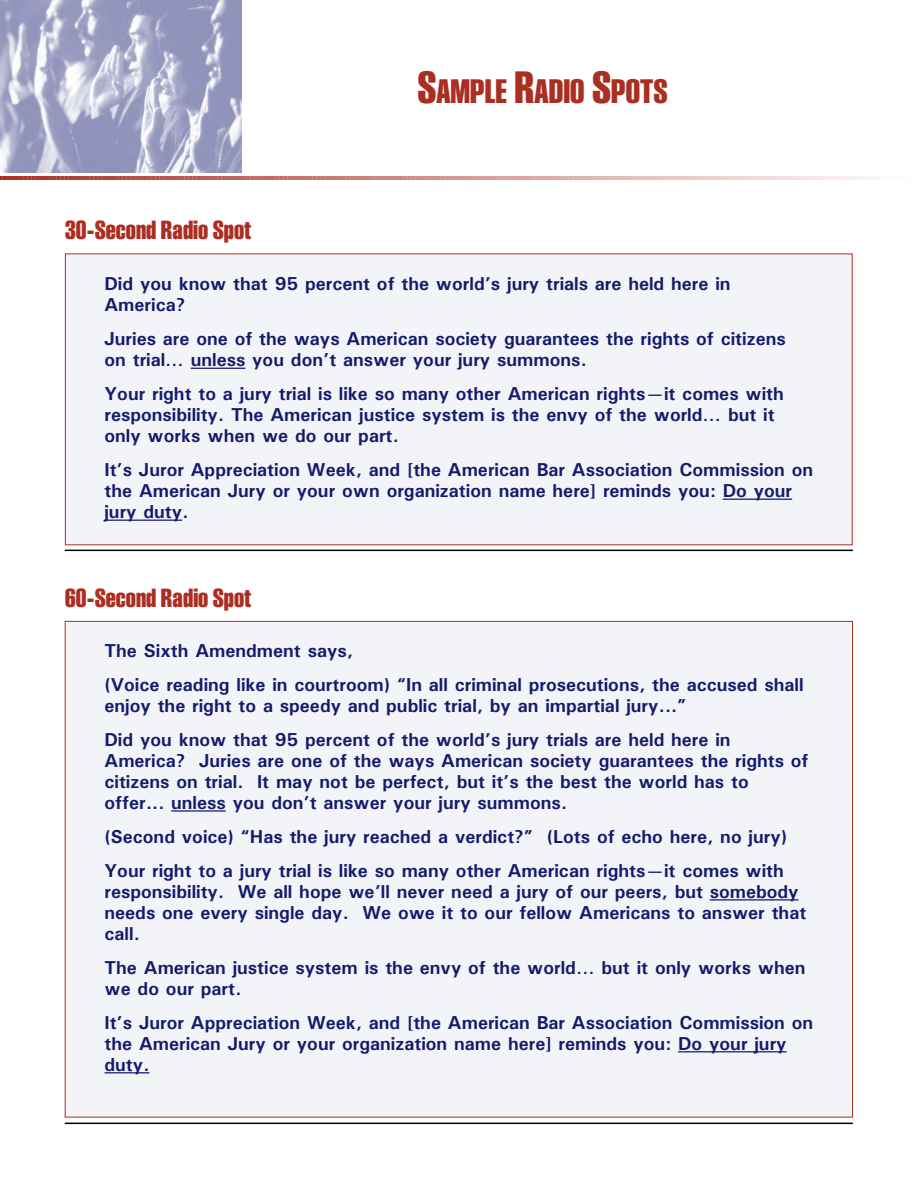
<style>
.page{position:relative;width:918px;height:1188px;background:#fff}
.page>*{position:absolute;margin:0;border:0;box-sizing:border-box;transform-origin:0 0}
.t1{font:700 34.8px "Smart Sans";color:#aa2f22}
.t2{font:700 27px "Smart Sans";color:#aa2f22}
.t3{font:700 18.75px/21px "Univers";color:#141a6c}
.s1{font-size:46.5px}
</style>
<div class="page">
<div style="left:65px;top:254px;width:787px;height:291px;background:#f3f4f8"></div>
<svg style="left:0;top:176px;width:874px;height:4px;background:#d3948d"></svg>
<hr style="left:191px;top:368px;width:54px;height:1px;background:#141a6c">
<hr style="left:723px;top:499px;width:69px;height:1px;background:#141a6c">
<hr style="left:104px;top:520px;width:78px;height:1px;background:#141a6c">
<div style="left:65px;top:621px;width:787px;height:496px;background:#f3f4f8"></div>
<hr style="left:171px;top:810px;width:55px;height:2px;background:#141a6c">
<hr style="left:710px;top:899px;width:89px;height:2px;background:#141a6c">
<hr style="left:678px;top:1051px;width:109px;height:1px;background:#141a6c">
<hr style="left:105px;top:1072px;width:44px;height:1px;background:#141a6c">
<hr style="left:65px;top:550px;width:788px;height:1px;background:#000">
<hr style="left:65px;top:1123px;width:788px;height:1px;background:#000">
<img style="left:0;top:0;width:241px;height:173px">
<h2 class="t2" style="left:65px;top:221px;width:188px">30-Second Radio Spot</h2>
<h1 class="t1" style="left:417px;top:79px;width:252px"><span class="s1">S</span>AMPLE <span class="s1">R</span>ADIO <span class="s1">S</span>POTS</h1>
<p class="t3" style="left:104px;top:273px;width:628px">Did you know that 95 percent of the world’s jury trials are held here in<br>America?</p>
<p class="t3" style="left:104px;top:328px;width:683px">Juries are one of the ways American society guarantees the rights of citizens on trial… unless you don’t answer your jury summons.</p>
<p class="t3" style="left:104px;top:383px;width:681px">Your right to a jury trial is like so many other American rights—it comes with responsibility. The American justice system is the envy of the world… but it only works when we do our part.</p>
<p class="t3" style="left:104px;top:459px;width:710px">It’s Juror Appreciation Week, and [the American Bar Association Commission on the American Jury or your own organization name here] reminds you: Do your jury duty.</p>
<h2 class="t2" style="left:65px;top:588px;width:188px">60-Second Radio Spot</h2>
<p class="t3" style="left:105px;top:634px;width:701px;line-height:33.9px">The Sixth Amendment says,<br>(Voice reading like in courtroom) “In all criminal prosecutions, the accused shall</p>
<p class="t3" style="left:105px;top:689px;width:628px;line-height:33.9px">enjoy the right to a speedy and public trial, by an impartial jury...”<br>Did you know that 95 percent of the world’s jury trials are held here in</p>
<p class="t3" style="left:105px;top:750px;width:706px">America? Juries are one of the ways American society guarantees the rights of citizens on trial. It may not be perfect, but it’s the best the world has to offer... unless you don’t answer your jury summons.</p>
<p class="t3" style="left:105px;top:820px;width:684px;line-height:33.9px">(Second voice) “Has the jury reached a verdict?” (Lots of echo here, no jury)<br>Your right to a jury trial is like so many other American rights—it comes with</p>
<p class="t3" style="left:105px;top:881px;width:703px">responsibility. We all hope we’ll never need a jury of our peers, but somebody needs one every single day. We owe it to our fellow Americans to answer that call.</p>
<p class="t3" style="left:105px;top:957px;width:703px">The American justice system is the envy of the world… but it only works when we do our part.</p>
<p class="t3" style="left:105px;top:1012px;width:710px">It’s Juror Appreciation Week, and [the American Bar Association Commission on the American Jury or your organization name here] reminds you: Do your jury duty.</p>
</div>
